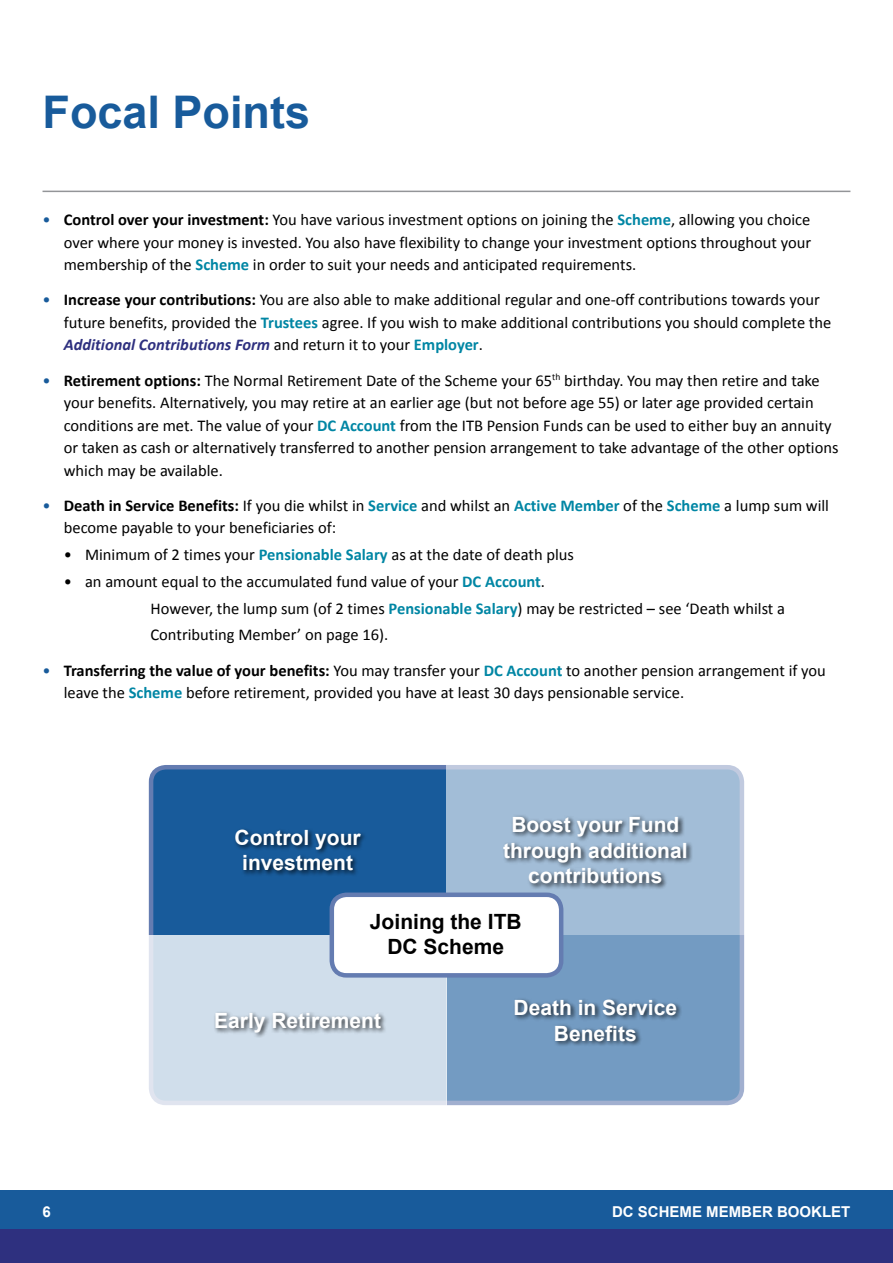
<style>
.page{position:relative;width:893px;height:1263px;background:#fff}
.page>*{position:absolute;margin:0;border:0;box-sizing:border-box;transform-origin:0 0}
.t1{font:700 45px "Arial";color:#185b9b}
.t2{font:700 21px/25.5px "Arial";color:#fff;text-align:center}
.t3{font:700 21px/25.5px "Arial";color:#000;text-align:center}
.t4{font:16.5px/22.5px "Calibri";color:#000}
.t5{font:700 15px "Arial";color:#fff}
.s1{color:#185b9b}
.s2{font-weight:700}
.s3{font-weight:700;color:#0086a4}
.s4{font-weight:700;font-style:italic;color:#2e307f}
</style>
<div class="page">
<div style="left:0;top:1229px;width:893px;height:34px;background:#2e307f"></div>
<div style="left:0;top:1191px;width:893px;height:38px;background:#185b9b"></div>
<hr style="left:43px;top:191px;width:807px;height:1px;background:#939598">
<div style="left:151px;top:767px;width:591px;height:336px;background:#185b9b;border-radius:15px"></div>
<svg style="left:446px;top:765px;width:299px;height:170px;background:#a4bed7"></svg>
<div style="left:149px;top:935px;width:297px;height:170px;background:#d0deeb"></div>
<svg style="left:446px;top:935px;width:299px;height:171px;background:#779dc3"></svg>
<div style="left:233px;top:828px;width:134px;height:49px;background:#000;opacity:.75"></div>
<div style="left:332px;top:895px;width:229px;height:80px;background:#fff;border-radius:15px"></div>
<div style="left:330px;top:892px;width:233px;height:85px;border:4px solid #647cb1;border-radius:15px"></div>
<div style="left:501px;top:815px;width:192px;height:75px;background:#000;opacity:.75"></div>
<div style="left:213px;top:1011px;width:174px;height:28px;background:#000;opacity:.75"></div>
<div style="left:512px;top:998px;width:170px;height:49px;background:#000;opacity:.75"></div>
<h1 class="t1" style="left:43px;top:82px;width:269px">Focal Points</h1>
<p class="t4" style="left:64px;top:208px;width:749px;text-align:justify;text-indent:-21px"><span class="s1">•</span> <span class="s2">Control over your investment:</span> You have various investment options on joining the <span class="s3">Scheme</span>, allowing you choice over where your money is invested. You also have flexibility to change your investment options throughout your membership of the <span class="s3">Scheme</span> in order to suit your needs and anticipated requirements.</p>
<p class="t4" style="left:64px;top:289px;width:769px;text-indent:-21px"><span class="s1">•</span> <span class="s2">Increase your contributions:</span> You are also able to make additional regular and one-off contributions towards your future benefits, provided the <span class="s3">Trustees</span> agree. If you wish to make additional contributions you should complete the<br><span class="s4">Additional Contributions Form</span> and return it to your <span class="s3">Employer</span>.</p>
<p class="t4" style="left:64px;top:369px;width:776px;text-indent:-21px"><span class="s1">•</span> <span class="s2">Retirement options:</span> The Normal Retirement Date of the Scheme your 65<sup>th</sup> birthday. You may then retire and take your benefits. Alternatively, you may retire at an earlier age (but not before age 55) or later age provided certain conditions are met. The value of your <span class="s3">DC Account</span> from the ITB Pension Funds can be used to either buy an annuity or taken as cash or alternatively transferred to another pension arrangement to take advantage of the other options which may be available.</p>
<p class="t4" style="left:64px;top:494px;width:767px;text-indent:-21px"><span class="s1">•</span> <span class="s2">Death in Service Benefits:</span> If you die whilst in <span class="s3">Service</span> and whilst an <span class="s3">Active Member</span> of the <span class="s3">Scheme</span> a lump sum will become payable to your beneficiaries of:</p>
<p class="t4" style="left:64px;top:543px;width:512px">• Minimum of 2 times your <span class="s3">Pensionable Salary</span> as at the date of death plus</p>
<p class="t4" style="left:150px;top:568px;width:636px;line-height:26.7px;text-indent:-87px">• an amount equal to the accumulated fund value of your <span class="s3">DC Account</span>.<br>However, the lump sum (of 2 times <span class="s3">Pensionable Salary</span>) may be restricted – see ‘Death whilst a<br>Contributing Member’ on page 16).</p>
<p class="t4" style="left:64px;top:659px;width:764px;text-indent:-21px"><span class="s1">•</span> <span class="s2">Transferring the value of your benefits:</span> You may transfer your <span class="s3">DC Account</span> to another pension arrangement if you leave the <span class="s3">Scheme</span> before retirement, provided you have at least 30 days pensionable service.</p>
<p class="t2" style="left:235px;top:825px;width:128px">Control your investment</p>
<p class="t2" style="left:503px;top:813px;width:186px">Boost your Fund through additional contributions</p>
<p class="t3" style="left:370px;top:909px;width:153px">Joining the ITB<br>DC Scheme</p>
<p class="t2" style="left:214px;top:1008px;width:168px">Early Retirement</p>
<p class="t2" style="left:514px;top:995px;width:165px">Death in Service<br>Benefits</p>
<p class="t5" style="left:43px;top:1201px;width:10px">6</p>
<p class="t5" style="left:612px;top:1201px;width:240px">DC SCHEME MEMBER BOOKLET</p>
</div>
